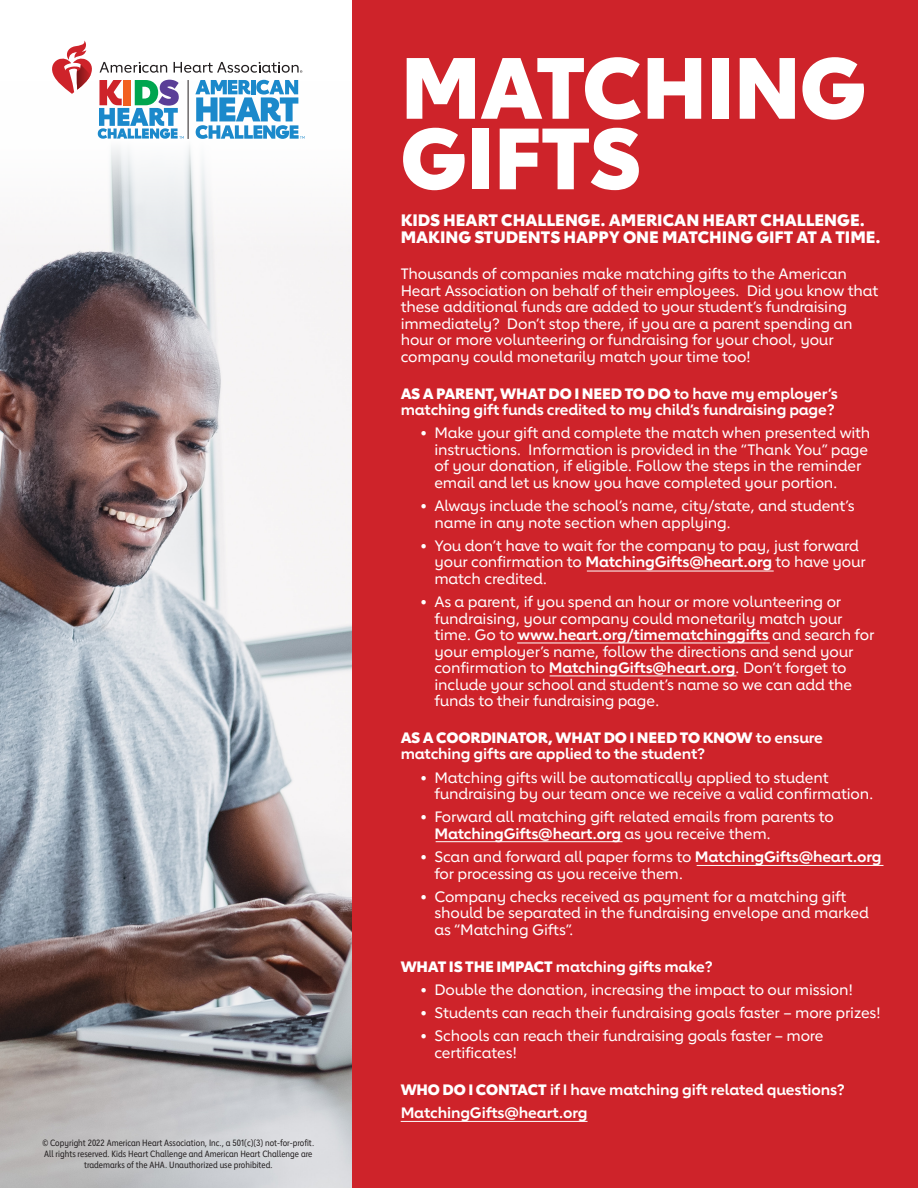
<style>
.page{position:relative;width:918px;height:1188px;background:#fff}
.page>*{position:absolute;margin:0;border:0;box-sizing:border-box;transform-origin:0 0}
.t1{font:800 85.5px/70.5px "Lub Dub";letter-spacing:-.01em;color:#fff}
.t2{font:800 16.5px/16.5px "Lub Dub";color:#fff}
.t3{font:500 15px/16.5px "Lub Dub";letter-spacing:-.01em;color:#fff}
.t4{font:700 15px/16.5px "Lub Dub";letter-spacing:-.01em;color:#fff}
.t5{font:9px/10.8px "Lub Dub Condensed";color:#231f20;text-align:center}
.s1{font-weight:800}
.s2{font-weight:700}
</style>
<div class="page">
<img style="left:0;top:145px;width:352px;height:1043px">
<div style="left:352px;top:0;width:566px;height:1188px;background:#ce232a"></div>
<svg style="left:52px;top:41px;width:253px;height:98px"></svg>
<hr style="left:401px;top:1121px;width:187px;height:1px;background:#fff">
<hr style="left:697px;top:865px;width:187px;height:1px;background:#fff">
<hr style="left:436px;top:841px;width:186px;height:1px;background:#fff">
<hr style="left:550px;top:676px;width:186px;height:1px;background:#fff">
<hr style="left:587px;top:571px;width:187px;height:1px;background:#fff">
<hr style="left:517px;top:643px;width:253px;height:1px;background:#fff">
<p class="t5" style="left:42px;top:1138px;width:273px">© Copyright 2022 American Heart Association, Inc., a 501(c)(3) not-for-profit.<br>All rights reserved. Kids Heart Challenge and American Heart Challenge are trademarks of the AHA. Unauthorized use prohibited.</p>
<h1 class="t1" style="left:401px;top:52px;width:467px">MATCHING<br>GIFTS</h1>
<h2 class="t2" style="left:401px;top:212px;width:482px">KIDS HEART CHALLENGE. AMERICAN HEART CHALLENGE.<br>MAKING STUDENTS HAPPY ONE MATCHING GIFT AT A TIME.</h2>
<p class="t3" style="left:401px;top:266px;width:479px">Thousands of companies make matching gifts to the American Heart Association on behalf of their employees. Did you know that these additional funds are added to your student’s fundraising immediately? Don’t stop there, if you are a parent spending an hour or more volunteering or fundraising for your chool, your company could monetarily match your time too!</p>
<h2 class="t4" style="left:401px;top:385px;width:439px"><span class="s1">AS A PARENT, WHAT DO I NEED TO DO</span> to have my employer’s matching gift funds credited to my child’s fundraising page?</h2>
<p class="t3" style="left:434px;top:425px;width:438px;text-indent:-14px"><span class="s1">•</span> Make your gift and complete the match when presented with instructions. Information is provided in the “Thank You” page of your donation, if eligible. Follow the steps in the reminder email and let us know you have completed your portion.</p>
<p class="t3" style="left:434px;top:497px;width:422px;text-indent:-14px"><span class="s1">•</span> Always include the school’s name, city/state, and student’s name in any note section when applying.</p>
<p class="t3" style="left:434px;top:537px;width:433px;text-indent:-14px"><span class="s1">•</span> You don’t have to wait for the company to pay, just forward your confirmation to <span class="s2">MatchingGifts@heart.org</span> to have your match credited.</p>
<p class="t3" style="left:434px;top:593px;width:441px;text-indent:-13px"><span class="s1">•</span> As a parent, if you spend an hour or more volunteering or fundraising, your company could monetarily match your time. Go to <span class="s2">www.heart.org/timematchinggifts</span> and search for your employer’s name, follow the directions and send your confirmation to <span class="s2">MatchingGifts@heart.org</span>. Don’t forget to include your school and student’s name so we can add the funds to their fundraising page.</p>
<h2 class="t4" style="left:401px;top:729px;width:424px"><span class="s1">AS A COORDINATOR, WHAT DO I NEED TO KNOW</span> to ensure matching gifts are applied to the student?</h2>
<p class="t3" style="left:434px;top:769px;width:441px;text-indent:-14px"><span class="s1">•</span> Matching gifts will be automatically applied to student fundraising by our team once we receive a valid confirmation.</p>
<p class="t3" style="left:434px;top:809px;width:401px;text-indent:-14px"><span class="s1">•</span> Forward all matching gift related emails from parents to<br><span class="s2">MatchingGifts@heart.org</span> as you receive them.</p>
<p class="t3" style="left:434px;top:848px;width:449px;text-indent:-13px"><span class="s1">•</span> Scan and forward all paper forms to <span class="s2">MatchingGifts@heart.org </span>for processing as you receive them.</p>
<p class="t3" style="left:434px;top:888px;width:436px;text-indent:-14px"><span class="s1">•</span> Company checks received as payment for a matching gift should be separated in the fundraising envelope and marked as “Matching Gifts”.</p>
<h2 class="t4" style="left:401px;top:958px;width:314px"><span class="s1">WHAT IS THE IMPACT</span> matching gifts make?</h2>
<p class="t3" style="left:421px;top:981px;width:434px"><span class="s1">•</span> Double the donation, increasing the impact to our mission!</p>
<p class="t3" style="left:421px;top:1004px;width:462px"><span class="s1">•</span> Students can reach their fundraising goals faster – more prizes!</p>
<p class="t3" style="left:434px;top:1028px;width:391px;text-indent:-14px"><span class="s1">•</span> Schools can reach their fundraising goals faster – more certificates!</p>
<h2 class="t4" style="left:401px;top:1077px;width:446px;line-height:23.2px"><span class="s1">WHO DO I CONTACT</span> if I have matching gift related questions?<br>MatchingGifts@heart.org</h2>
</div>
